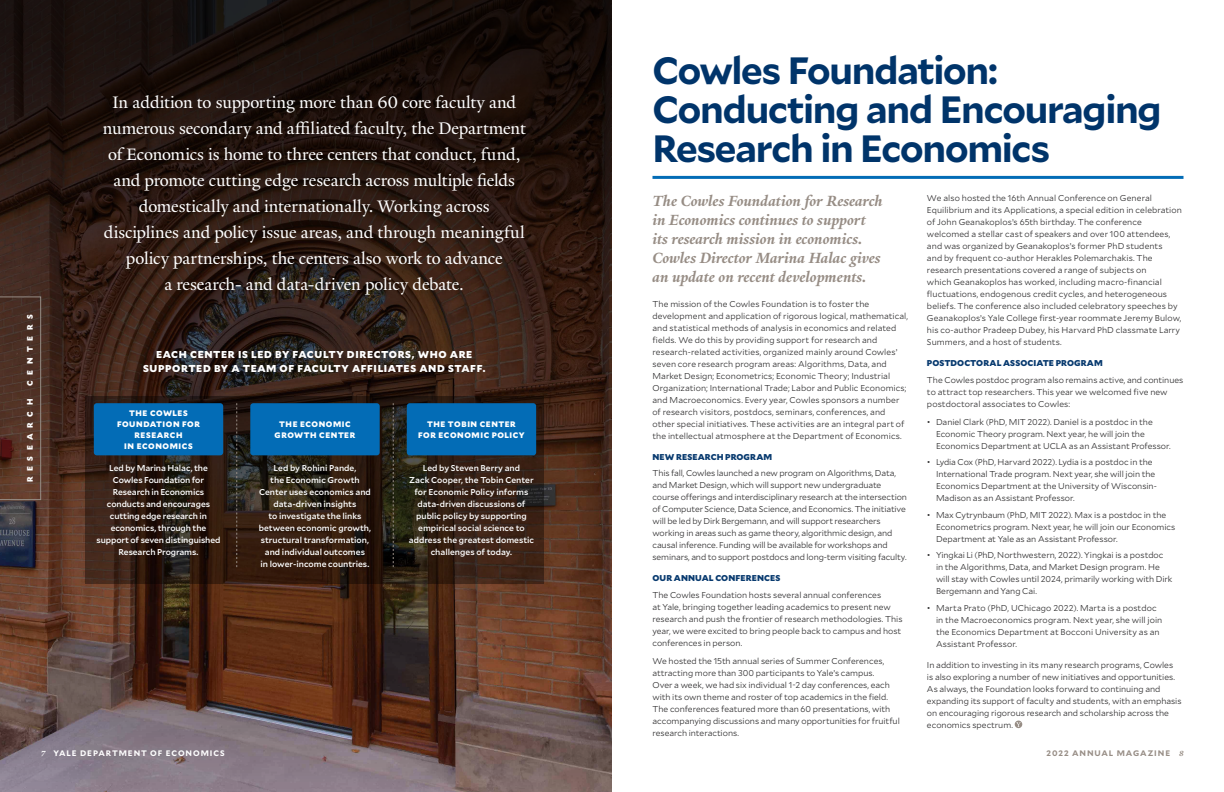
<style>
.page{position:relative;width:1224px;height:792px;background:#fff}
.page>*{position:absolute;margin:0;border:0;box-sizing:border-box;transform-origin:0 0}
.t1{font:700 38px/39px "Mallory";letter-spacing:-.035em;color:#00346a}
.t2{font:18px/26px "Yale New";letter-spacing:-.005em;color:#fff;text-align:center}
.t3{font:italic 700 16px/19px "Yale New";letter-spacing:.005em;color:#978d85}
.t4{font:900 10px/14px "Mallory";letter-spacing:.06em;color:#fff;text-align:center}
.t5{font:300 8.5px/12px "Mallory";color:#292829}
.t6{font:500 8.5px/12px "Mallory";letter-spacing:-.005em;color:#fff;text-align:center}
.t7{font:900 8.5px "Mallory";letter-spacing:.005em;color:#083a6f}
.t8{font:900 8px/11px "Mallory";letter-spacing:.075em;color:#fff;text-align:center}
.t9{font:700 8px "Mallory";letter-spacing:.12em;color:#fff}
.t10{font:700 8px "Mallory";letter-spacing:.11em;color:#978d85}
.s1{font-family:"Yale New";font-style:italic}
</style>
<div class="page">
<svg style="left:0;top:0;width:612px;height:792px;background:#3e2921"></svg>
<svg style="left:0;top:297px;width:41px;height:203px;background:#543529"></svg>
<div style="left:1015px;top:721px;width:7px;height:7px;background:#978d85;border-radius:50%"></div>
<svg style="left:1016px;top:722px;width:5px;height:5px"></svg>
<hr style="left:652px;top:176px;width:532px;height:3px;background:#036cb6">
<svg style="left:86px;top:396px;width:458px;height:187px;background:#2e1e13"></svg>
<svg style="left:236px;top:403px;width:1px;height:164px"></svg>
<svg style="left:393px;top:403px;width:1px;height:164px"></svg>
<div style="left:94px;top:403px;width:129px;height:52px;background:#036cb6;border-radius:3px"></div>
<div style="left:250px;top:403px;width:130px;height:52px;background:#036cb6;border-radius:3px"></div>
<div style="left:407px;top:403px;width:129px;height:52px;background:#036cb6;border-radius:3px"></div>
<p class="t8" style="left:24px;top:386px;width:73px;rotate:-90deg">CENTERS</p>
<p class="t8" style="left:24px;top:482px;width:85px;rotate:-90deg">RESEARCH</p>
<p class="t2" style="left:103px;top:89px;width:424px">In addition to supporting more than 60 core faculty and numerous secondary and affiliated faculty, the Department of Economics is home to three centers that conduct, fund, and promote cutting edge research across multiple fields domestically and internationally. Working across disciplines and policy issue areas, and through meaningful policy partnerships, the centers also work to advance<br>a research- and data-driven policy debate.</p>
<p class="t4" style="left:143px;top:347px;width:344px">EACH CENTER IS LED BY FACULTY DIRECTORS, WHO ARE<br>SUPPORTED BY A TEAM OF FACULTY AFFILIATES AND STAFF.</p>
<p class="t8" style="left:117px;top:407px;width:84px">THE COWLES<br>FOUNDATION FOR<br>RESEARCH<br>IN ECONOMICS</p>
<p class="t6" style="left:96px;top:462px;width:126px">Led by Marina Halac, the<br>Cowles Foundation for<br>Research in Economics conducts and encourages cutting edge research in economics, through the support of seven distinguished<br>Research Programs.</p>
<p class="t8" style="left:275px;top:418px;width:82px">THE ECONOMIC<br>GROWTH CENTER</p>
<p class="t6" style="left:259px;top:462px;width:114px">Led by Rohini Pande,<br>the Economic Growth<br>Center uses economics and data-driven insights<br>to investigate the links between economic growth, structural transformation, and individual outcomes<br>in lower-income countries.</p>
<p class="t8" style="left:418px;top:418px;width:108px">THE TOBIN CENTER<br>FOR ECONOMIC POLICY</p>
<p class="t6" style="left:409px;top:462px;width:127px">Led by Steven Berry and<br>Zack Cooper, the Tobin Center for Economic Policy informs data-driven discussions of public policy by supporting empirical social science to address the greatest domestic challenges of today.</p>
<p class="t9" style="left:41px;top:747px;width:186px"><span class="s1">7</span> YALE DEPARTMENT OF ECONOMICS</p>
<h1 class="t1" style="left:652px;top:49px;width:511px">Cowles Foundation:<br>Conducting and Encouraging<br>Research in Economics</h1>
<h3 class="t3" style="left:652px;top:191px;width:232px">The Cowles Foundation for Research in Economics continues to support its research mission in economics.<br>Cowles Director Marina Halac gives an update on recent developments.</h3>
<p class="t5" style="left:652px;top:297px;width:257px">The mission of the Cowles Foundation is to foster the development and application of rigorous logical, mathematical, and statistical methods of analysis in economics and related fields. We do this by providing support for research and research-related activities, organized mainly around Cowles’ seven core research program areas: Algorithms, Data, and Market Design; Econometrics; Economic Theory; Industrial Organization; International Trade; Labor and Public Economics; and Macroeconomics. Every year, Cowles sponsors a number of research visitors, postdocs, seminars, conferences, and other special initiatives. These activities are an integral part of the intellectual atmosphere at the Department of Economics.</p>
<p class="t7" style="left:652px;top:450px;width:121px">NEW RESEARCH PROGRAM</p>
<p class="t5" style="left:652px;top:467px;width:256px">This fall, Cowles launched a new program on Algorithms, Data, and Market Design, which will support new undergraduate course offerings and interdisciplinary research at the intersection of Computer Science, Data Science, and Economics. The initiative will be led by Dirk Bergemann, and will support researchers working in areas such as game theory, algorithmic design, and causal inference. Funding will be available for workshops and seminars, and to support postdocs and long-term visiting faculty.</p>
<p class="t7" style="left:652px;top:572px;width:130px">OUR ANNUAL CONFERENCES</p>
<p class="t5" style="left:652px;top:588px;width:252px">The Cowles Foundation hosts several annual conferences<br>at Yale, bringing together leading academics to present new research and push the frontier of research methodologies. This year, we were excited to bring people back to campus and host conferences in person.</p>
<p class="t5" style="left:652px;top:654px;width:249px">We hosted the 15th annual series of Summer Conferences, attracting more than 300 participants to Yale’s campus.<br>Over a week, we had six individual 1-2 day conferences, each with its own theme and roster of top academics in the field.<br>The conferences featured more than 60 presentations, with accompanying discussions and many opportunities for fruitful research interactions.</p>
<p class="t5" style="left:927px;top:192px;width:256px">We also hosted the 16th Annual Conference on General Equilibrium and its Applications, a special edition in celebration of John Geanakoplos’s 65th birthday. The conference welcomed a stellar cast of speakers and over 100 attendees, and was organized by Geanakoplos’s former PhD students<br>and by frequent co-author Herakles Polemarchakis. The research presentations covered a range of subjects on<br>which Geanakoplos has worked, including macro-financial fluctuations, endogenous credit cycles, and heterogeneous beliefs. The conference also included celebratory speeches by Geanakoplos’s Yale College first-year roommate Jeremy Bulow, his co-author Pradeep Dubey, his Harvard PhD classmate Larry Summers, and a host of students.</p>
<p class="t7" style="left:927px;top:357px;width:177px">POSTDOCTORAL ASSOCIATE PROGRAM</p>
<p class="t5" style="left:927px;top:373px;width:258px">The Cowles postdoc program also remains active, and continues to attract top researchers. This year we welcomed five new postdoctoral associates to Cowles:</p>
<p class="t5" style="left:936px;top:415px;width:236px;text-indent:-9px">• Daniel Clark (PhD, MIT 2022). Daniel is a postdoc in the<br>Economic Theory program. Next year, he will join the<br>Economics Department at UCLA as an Assistant Professor.</p>
<p class="t5" style="left:936px;top:456px;width:222px;text-indent:-9px">• Lydia Cox (PhD, Harvard 2022). Lydia is a postdoc in the International Trade program. Next year, she will join the Economics Department at the University of Wisconsin-Madison as an Assistant Professor.</p>
<p class="t5" style="left:936px;top:508px;width:241px;text-indent:-9px">• Max Cytrynbaum (PhD, MIT 2022). Max is a postdoc in the<br>Econometrics program. Next year, he will join our Economics<br>Department at Yale as an Assistant Professor.</p>
<p class="t5" style="left:936px;top:549px;width:238px;text-indent:-9px">• Yingkai Li (PhD, Northwestern, 2022). Yingkai is a postdoc in the Algorithms, Data, and Market Design program. He will stay with Cowles until 2024, primarily working with Dirk Bergemann and Yang Cai.</p>
<p class="t5" style="left:936px;top:601px;width:228px;text-indent:-9px">• Marta Prato (PhD, UChicago 2022). Marta is a postdoc in the Macroeconomics program. Next year, she will join the Economics Department at Bocconi University as an Assistant Professor.</p>
<p class="t5" style="left:927px;top:658px;width:256px">In addition to investing in its many research programs, Cowles is also exploring a number of new initiatives and opportunities.<br>As always, the Foundation looks forward to continuing and expanding its support of faculty and students, with an emphasis on encouraging rigorous research and scholarship across the economics spectrum.</p>
<p class="t10" style="left:1046px;top:747px;width:139px">2022 ANNUAL MAGAZINE <span class="s1">8</span></p>
</div>
